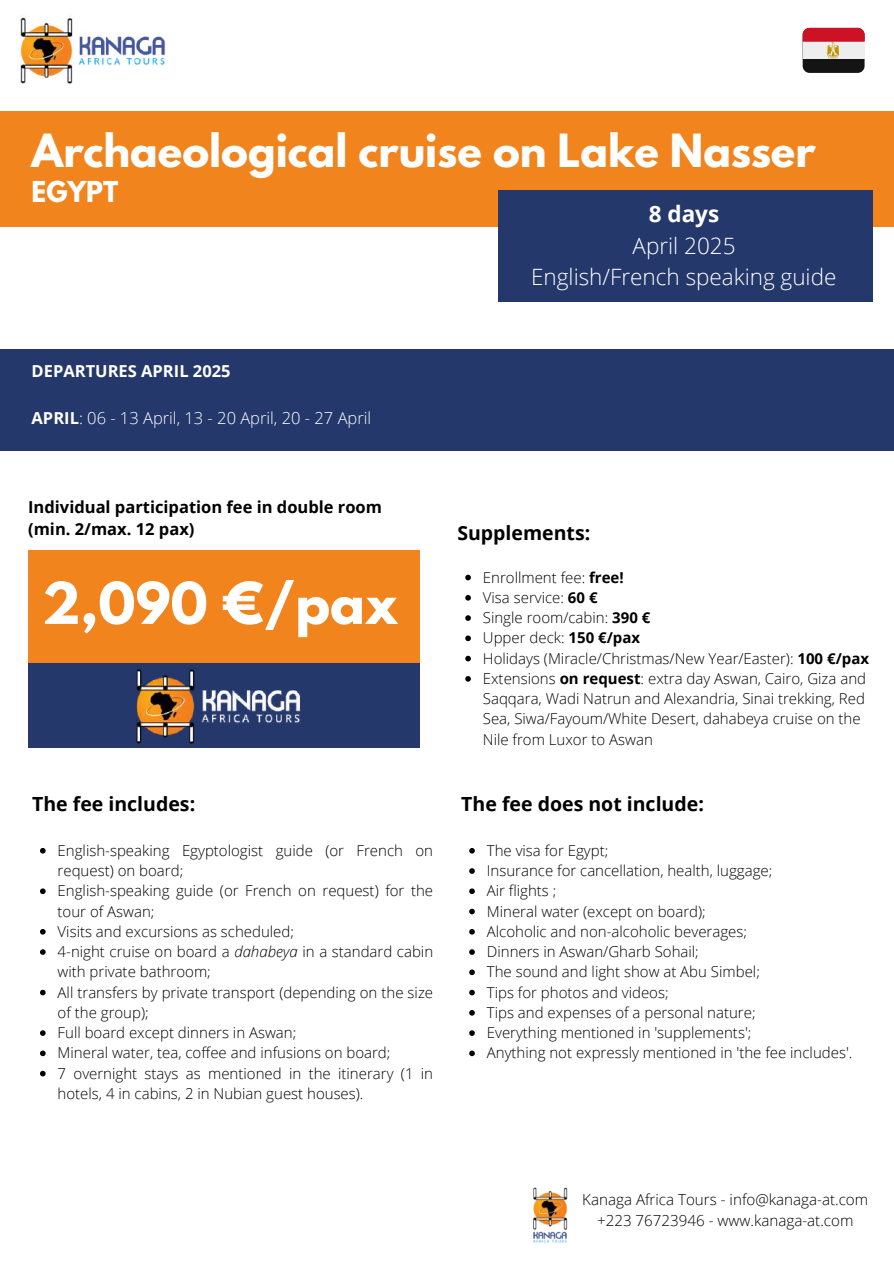
<style>
.page{position:relative;width:894px;height:1264px;background:#fff}
.page>*{position:absolute;margin:0;border:0;box-sizing:border-box;transform-origin:0 0}
.t1{font:700 51px "League Spartan";color:#fff}
.t2{font:700 40.5px "League Spartan";color:#fff}
.t3{font:700 25.5px "League Spartan";color:#fff}
.t4{font:300 22.5px/31.5px "Open Sans";color:#fff;text-align:center}
.t5{font:700 22.5px "Open Sans";color:#fff}
.t6{font:700 19.5px "Open Sans";color:#000}
.t7{font:700 16.5px/22.5px "Open Sans";color:#000}
.t8{font:300 16.5px "Open Sans";color:#fff}
.t9{font:700 16.5px "Open Sans";color:#fff}
.t10{font:300 15.15px/21px "Open Sans";color:#000;text-align:center}
.t11{font:300 15px/20.2px "Open Sans";color:#000}
.s1{font-weight:700}
.s2{font-style:italic}
</style>
<div class="page">
<img style="left:20px;top:16px;width:146px;height:68px">
<img style="left:533px;top:1187px;width:35px;height:56px">
<div style="left:29px;top:550px;width:391px;height:113px;background:#f2841e"></div>
<div style="left:0;top:111px;width:893px;height:115px;background:#f2841e"></div>
<div style="left:498px;top:190px;width:373px;height:111px;background:#25386b"></div>
<div style="left:29px;top:663px;width:391px;height:84px;background:#25386b"></div>
<div style="left:802px;top:28px;width:62px;height:45px;background:#141414;border-radius:7px"></div>
<div style="left:802px;top:42px;width:62px;height:17px;background:#eee"></div>
<svg style="left:802px;top:28px;width:62px;height:30px"></svg>
<img style="left:125px;top:669px;width:190px;height:79px">
<svg style="left:40px;top:848px;width:6px;height:5px"></svg>
<svg style="left:40px;top:888px;width:6px;height:6px"></svg>
<svg style="left:40px;top:929px;width:6px;height:5px"></svg>
<svg style="left:40px;top:949px;width:6px;height:5px"></svg>
<svg style="left:40px;top:989px;width:6px;height:6px"></svg>
<svg style="left:40px;top:1030px;width:6px;height:5px"></svg>
<svg style="left:40px;top:1050px;width:6px;height:6px"></svg>
<svg style="left:40px;top:1070px;width:6px;height:6px"></svg>
<svg style="left:469px;top:848px;width:5px;height:5px"></svg>
<svg style="left:469px;top:868px;width:5px;height:5px"></svg>
<svg style="left:469px;top:888px;width:5px;height:6px"></svg>
<svg style="left:469px;top:908px;width:5px;height:6px"></svg>
<svg style="left:469px;top:929px;width:5px;height:5px"></svg>
<svg style="left:469px;top:949px;width:5px;height:5px"></svg>
<svg style="left:469px;top:969px;width:5px;height:6px"></svg>
<svg style="left:469px;top:989px;width:5px;height:6px"></svg>
<svg style="left:469px;top:1010px;width:5px;height:5px"></svg>
<svg style="left:469px;top:1030px;width:5px;height:5px"></svg>
<svg style="left:469px;top:1050px;width:5px;height:6px"></svg>
<svg style="left:465px;top:574px;width:6px;height:6px"></svg>
<svg style="left:465px;top:595px;width:6px;height:5px"></svg>
<svg style="left:465px;top:615px;width:6px;height:6px"></svg>
<svg style="left:465px;top:635px;width:6px;height:6px"></svg>
<svg style="left:465px;top:655px;width:6px;height:6px"></svg>
<svg style="left:465px;top:676px;width:6px;height:5px"></svg>
<div style="left:0;top:348px;width:893px;height:102px;background:#25386b"></div>
<h2 class="t2" style="left:32px;top:131px;width:785px">Archaeological cruise on Lake Nasser</h2>
<h3 class="t5" style="left:648px;top:198px;width:72px">8 days</h3>
<h3 class="t4" style="left:531px;top:229px;width:306px">April 2025<br>English/French speaking guide</h3>
<h3 class="t3" style="left:32px;top:179px;width:88px">EGYPT</h3>
<p class="t9" style="left:32px;top:359px;width:200px">DEPARTURES APRIL 2025</p>
<p class="t8" style="left:32px;top:407px;width:341px"><span class="s1">APRIL</span>: 06 - 13 April, 13 - 20 April, 20 - 27 April</p>
<p class="t7" style="left:28px;top:495px;width:355px">Individual participation fee in double room (min. 2/max. 12 pax)</p>
<h1 class="t1" style="left:42px;top:578px;width:357px">2,090 €/pax</h1>
<h3 class="t6" style="left:32px;top:790px;width:164px">The fee includes:</h3>
<p class="t11" style="left:58px;top:839px;width:377px">English-speaking Egyptologist guide (or French on request) on board;<br>English-speaking guide (or French on request) for the tour of Aswan;<br>Visits and excursions as scheduled;<br>4-night cruise on board a <span class="s2">dahabeya</span> in a standard cabin with private bathroom;<br>All transfers by private transport (depending on the size of the group);<br>Full board except dinners in Aswan;<br>Mineral water, tea, coffee and infusions on board;<br>7 overnight stays as mentioned in the itinerary (1 in hotels, 4 in cabins, 2 in Nubian guest houses).</p>
<h3 class="t6" style="left:457px;top:519px;width:134px">Supplements:</h3>
<p class="t11" style="left:483px;top:566px;width:387px">Enrollment fee: <span class="s1">free!<br></span>Visa service: <span class="s1">60 €<br></span>Single room/cabin: <span class="s1">390 €<br></span>Upper deck: <span class="s1">150 €/pax<br></span>Holidays (Miracle/Christmas/New Year/Easter): <span class="s1">100 €/pax </span>Extensions <span class="s1">on request</span>: extra day Aswan, Cairo, Giza and Saqqara, Wadi Natrun and Alexandria, Sinai trekking, Red Sea, Siwa/Fayoum/White Desert, dahabeya cruise on the Nile from Luxor to Aswan</p>
<h3 class="t6" style="left:461px;top:790px;width:244px">The fee does not include:</h3>
<p class="t11" style="left:486px;top:839px;width:367px">The visa for Egypt;<br>Insurance for cancellation, health, luggage;<br>Air flights ;<br>Mineral water (except on board);<br>Alcoholic and non-alcoholic beverages;<br>Dinners in Aswan/Gharb Sohail;<br>The sound and light show at Abu Simbel;<br>Tips for photos and videos;<br>Tips and expenses of a personal nature;<br>Everything mentioned in 'supplements';<br>Anything not expressly mentioned in 'the fee includes'.</p>
<p class="t10" style="left:582px;top:1188px;width:287px">Kanaga Africa Tours - info@kanaga-at.com +223 76723946 - www.kanaga-at.com</p>
</div>
